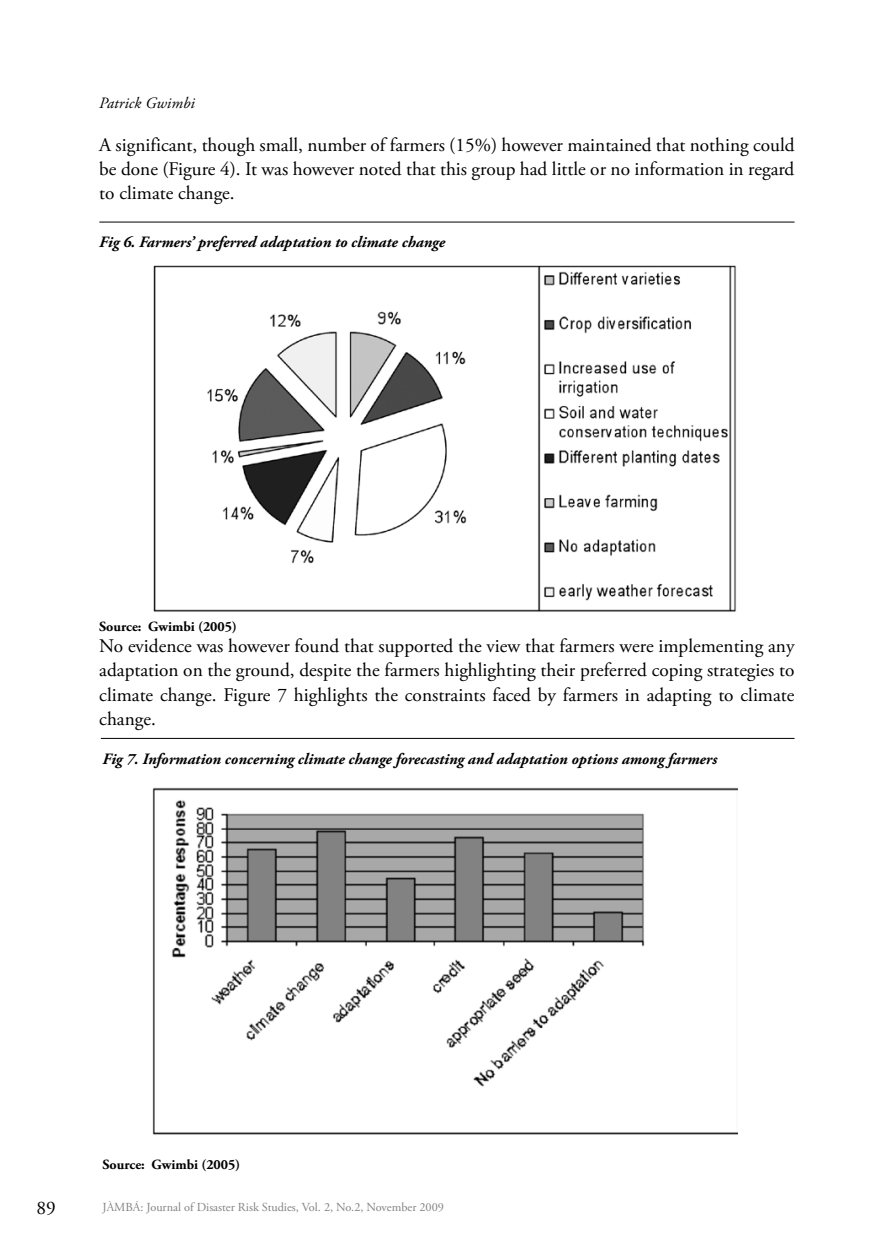
<style>
.page{position:relative;width:874px;height:1241px;background:#fff}
.page>*{position:absolute;margin:0;border:0;box-sizing:border-box;transform-origin:0 0}
.t1{font:19.25px/24.2px "Adobe Garamond Pro";color:#000;text-align:justify}
.t2{font:italic 700 15.75px "Adobe Garamond Pro";color:#000}
.t3{font:italic 15.75px "Adobe Garamond Pro";letter-spacing:.005em;color:#000}
.t4{font:700 14px "Adobe Garamond Pro";color:#000}
.t5{font:12.25px "Adobe Garamond Pro";color:#808285}
</style>
<div class="page">
<img style="left:153px;top:265px;width:583px;height:347px">
<img style="left:152px;top:787px;width:585px;height:348px">
<hr style="left:99px;top:221px;width:695px;height:1px;background:#000">
<hr style="left:101px;top:737px;width:693px;height:1px;background:#000">
<div style="left:321px;top:1089px;width:228px;height:31px;background:#fff"></div>
<p class="t3" style="left:99px;top:94px;width:97px">Patrick Gwimbi</p>
<p class="t1" style="left:99px;top:133px;width:696px">A significant, though small, number of farmers (15%) however maintained that nothing could be done (Figure 4). It was however noted that this group had little or no information in regard to climate change.</p>
<p class="t2" style="left:99px;top:233px;width:347px">Fig 6. Farmers’ preferred adaptation to climate change</p>
<p class="t4" style="left:99px;top:618px;width:139px">Source: Gwimbi (2005)</p>
<p class="t1" style="left:99px;top:634px;width:696px">No evidence was however found that supported the view that farmers were implementing any adaptation on the ground, despite the farmers highlighting their preferred coping strategies to climate change. Figure 7 highlights the constraints faced by farmers in adapting to climate change.</p>
<p class="t2" style="left:103px;top:749px;width:615px">Fig 7. Information concerning climate change forecasting and adaptation options among farmers</p>
<p class="t4" style="left:103px;top:1156px;width:139px">Source: Gwimbi (2005)</p>
<p class="t1" style="left:36px;top:1195px;width:21px">89</p>
<p class="t5" style="left:102px;top:1199px;width:343px">JÀMBÁ: Journal of Disaster Risk Studies, Vol. 2, No.2, November 2009</p>
</div>
